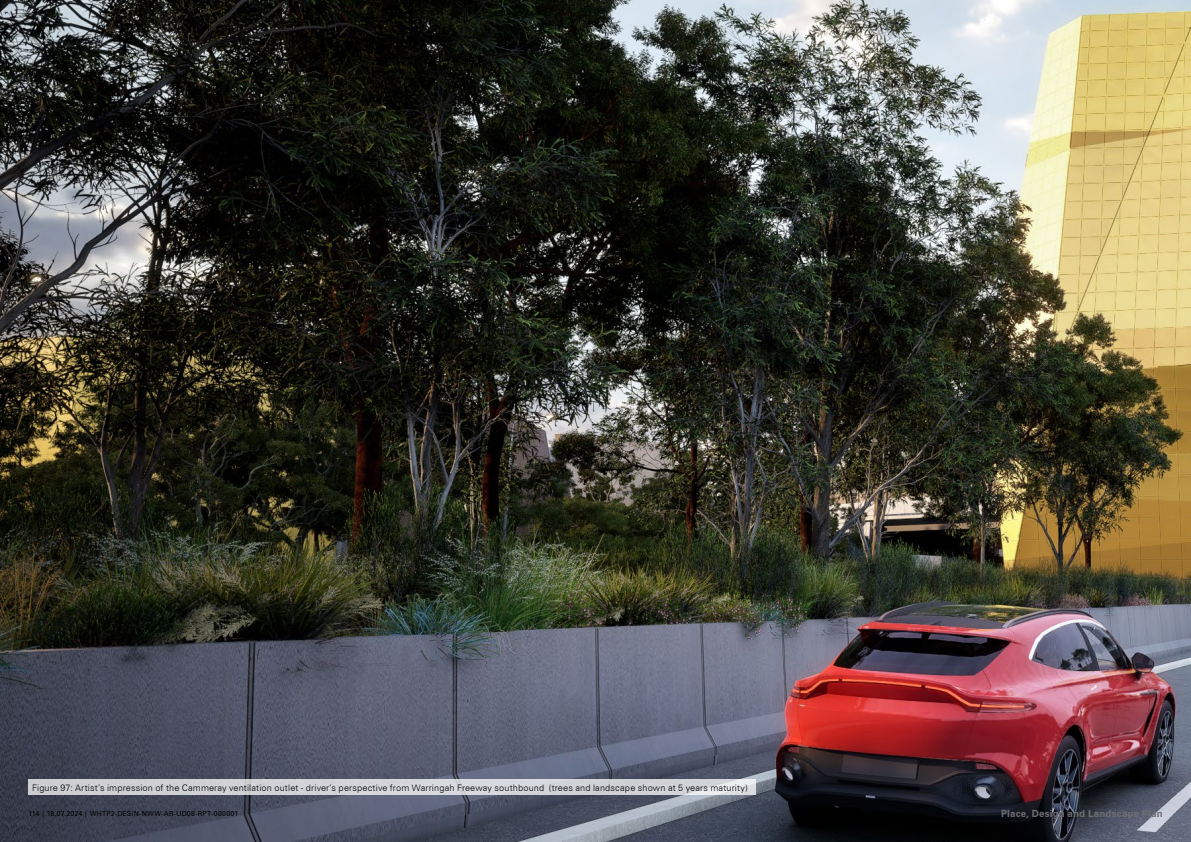
<style>
.page{position:relative;width:1191px;height:842px;background:#fff}
.page>*{position:absolute;margin:0;border:0;box-sizing:border-box;transform-origin:0 0}
.t1{font:700 10px "Zurich BT";letter-spacing:.01em;color:#6d6e71}
.t2{font:300 9px "Zurich BT";letter-spacing:.015em;color:#000}
.t3{font:7px "Zurich BT";letter-spacing:.03em;color:#000}
</style>
<div class="page">
<img style="left:0;top:0;width:1191px;height:842px">
<div style="left:28px;top:779px;width:727px;height:16px;background:#d1d3d7"></div>
<p class="t2" style="left:32px;top:782px;width:717px">Figure 97: Artist’s impression of the Cammeray ventilation outlet - driver’s perspective from Warringah Freeway southbound (trees and landscape shown at 5 years maturity)</p>
<p class="t3" style="left:28px;top:809px;width:211px">114 | 18.07.2024 | WHTP2-DESIN-NWW-AR-UD08-RPT-000001</p>
<p class="t1" style="left:1001px;top:807px;width:163px">Place, Design and Landscape Plan</p>
</div>
